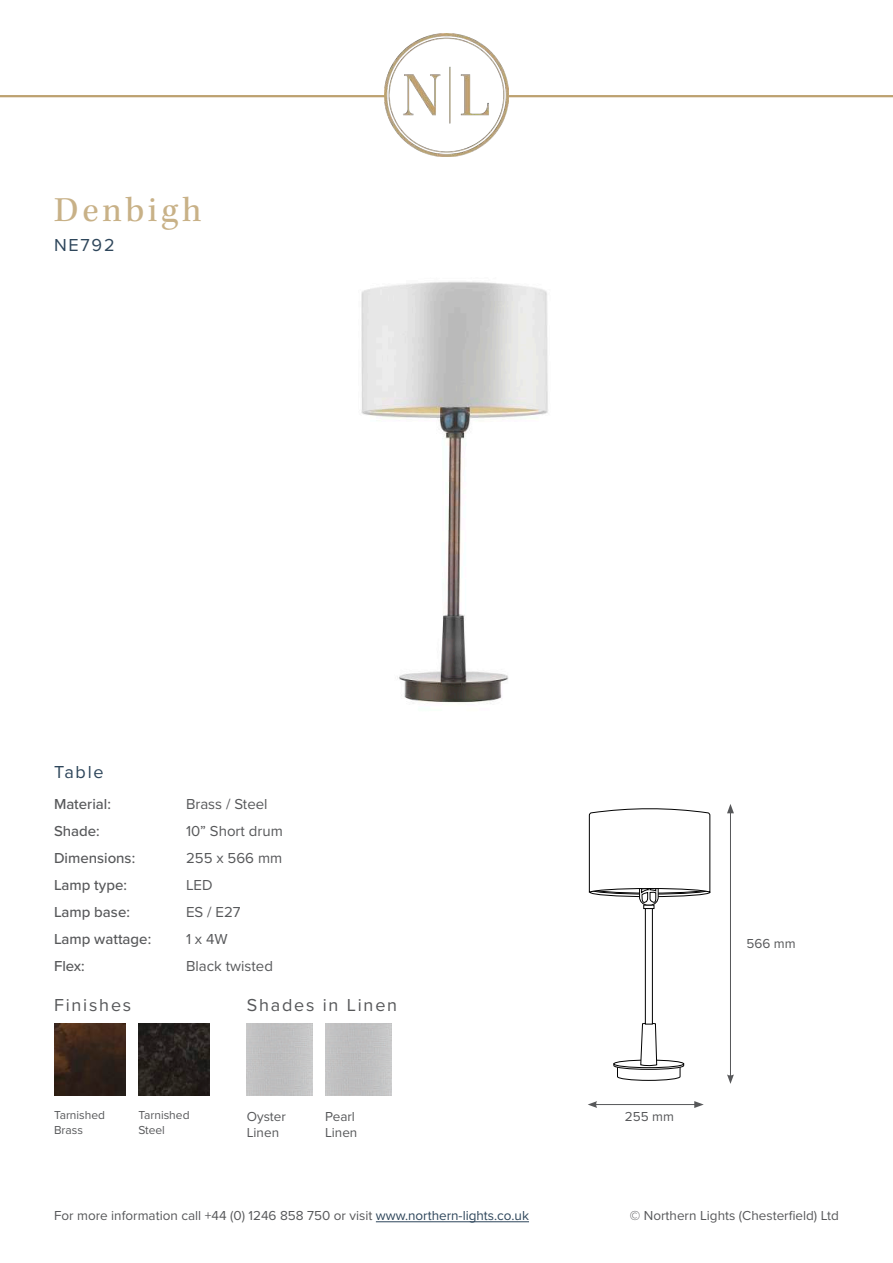
<style>
.page{position:relative;width:893px;height:1263px;background:#fff}
.page>*{position:absolute;margin:0;border:0;box-sizing:border-box;transform-origin:0 0}
.t1{font:36px "Kepler Std";letter-spacing:.1em;color:#c8b187}
.t2{font:18px "Proxima Nova";letter-spacing:.1em;color:#57585a}
.t3{font:18px "Proxima Nova";letter-spacing:.1em;color:#2e465b}
.t4{font:500 15px/27px "Proxima Nova";color:#57585a}
.t5{font:15px/27px "Proxima Nova";color:#57585a}
.t6{font:13.5px/16.2px "Proxima Nova";color:#57585a}
.t7{font:12px/15px "Proxima Nova";color:#57585a}
.s1{color:#2e465b}
</style>
<div class="page">
<hr style="left:376px;top:1221px;width:153px;height:1px;background:#2e465b">
<hr style="left:508px;top:95px;width:385px;height:2px;background:#bda170">
<hr style="left:0;top:95px;width:385px;height:2px;background:#bda170">
<img style="left:385px;top:33px;width:123px;height:124px">
<hr style="left:730px;top:811px;width:1px;height:266px;background:#57585a">
<svg style="left:727px;top:804px;width:7px;height:9px"></svg>
<svg style="left:727px;top:1074px;width:7px;height:10px"></svg>
<hr style="left:595px;top:1104px;width:102px;height:1px;background:#57585a">
<svg style="left:694px;top:1101px;width:10px;height:7px"></svg>
<svg style="left:588px;top:1101px;width:9px;height:7px"></svg>
<img style="left:361px;top:281px;width:187px;height:423px">
<svg style="left:613px;top:1022px;width:71px;height:59px"></svg>
<div style="left:645px;top:908px;width:8px;height:116px;border:1px solid #000"></div>
<div style="left:643px;top:905px;width:11px;height:4px;border:1px solid #000"></div>
<svg style="left:589px;top:808px;width:121px;height:100px"></svg>
<img style="left:54px;top:1024px;width:71px;height:71px">
<img style="left:138px;top:1023px;width:72px;height:72px">
<h1 class="t1" style="left:54px;top:189px;width:149px">Denbigh</h1>
<h2 class="t3" style="left:54px;top:231px;width:62px">NE792</h2>
<h2 class="t3" style="left:54px;top:758px;width:51px">Table</h2>
<p class="t4" style="left:54px;top:790px;width:99px">Material:<br>Shade:<br>Dimensions:<br>Lamp type:<br>Lamp base:<br>Lamp wattage:<br>Flex:</p>
<p class="t5" style="left:186px;top:790px;width:98px">Brass / Steel<br>10” Short drum<br>255 x 566 mm<br>LED<br>ES / E27<br>1 x 4W<br>Black twisted</p>
<h2 class="t2" style="left:54px;top:991px;width:79px">Finishes</h2>
<h2 class="t2" style="left:247px;top:991px;width:152px">Shades in Linen</h2>
<p class="t7" style="left:54px;top:1107px;width:53px">Tarnished<br>Brass</p>
<p class="t7" style="left:138px;top:1107px;width:53px">Tarnished<br>Steel</p>
<p class="t6" style="left:247px;top:1107px;width:41px">Oyster<br>Linen</p>
<p class="t6" style="left:325px;top:1107px;width:34px">Pearl<br>Linen</p>
<p class="t6" style="left:625px;top:1108px;width:51px">255 mm</p>
<p class="t6" style="left:746px;top:935px;width:51px">566 mm</p>
<p class="t6" style="left:54px;top:1206px;width:476px">For more information call +44 (0) 1246 858 750 or visit <span class="s1">www.northern-lights.co.uk</span></p>
<p class="t6" style="left:630px;top:1206px;width:211px">© Northern Lights (Chesterfield) Ltd</p>
</div>
